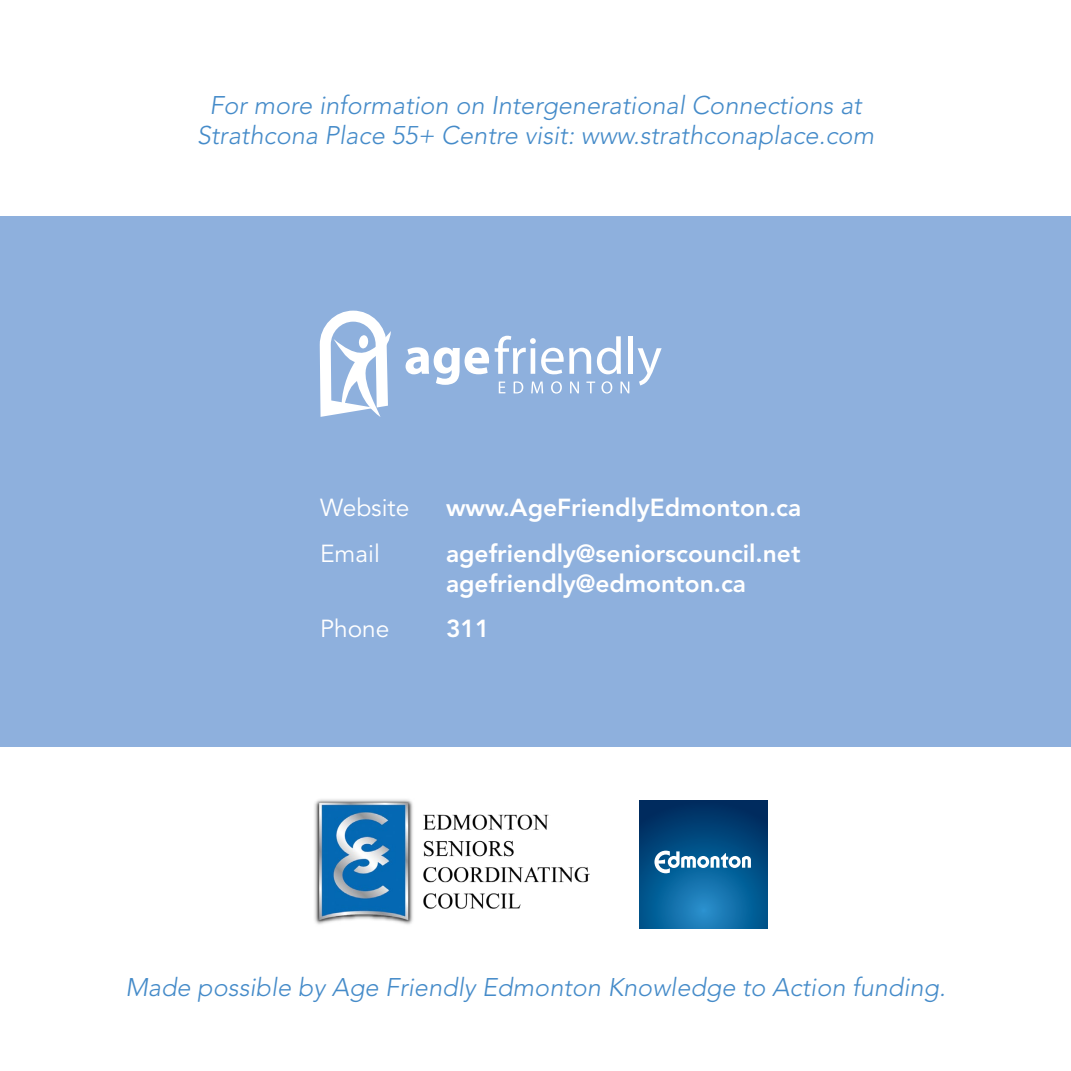
<style>
.page{position:relative;width:1071px;height:1071px;background:#fff}
.page>*{position:absolute;margin:0;border:0;box-sizing:border-box;transform-origin:0 0}
.t1{font:italic 300 25.38px/30.4px "Avenir LT Std";color:#458bc9;text-align:center}
.t2{font:800 24.5px/29.8px "Avenir LT Std";color:#fff}
.t3{font:24.5px "Avenir LT Std";color:#fff}
</style>
<div class="page">
<div style="left:0;top:217px;width:1071px;height:530px;background:#8eb0dd"></div>
<svg style="left:406px;top:347px;width:83px;height:38px"></svg>
<svg style="left:495px;top:336px;width:96px;height:38px"></svg>
<svg style="left:597px;top:336px;width:24px;height:38px"></svg>
<hr style="left:629px;top:336px;width:4px;height:38px;background:#fff">
<svg style="left:638px;top:348px;width:24px;height:37px"></svg>
<svg style="left:499px;top:382px;width:6px;height:11px"></svg>
<svg style="left:514px;top:381px;width:9px;height:12px"></svg>
<svg style="left:531px;top:382px;width:12px;height:11px"></svg>
<svg style="left:551px;top:381px;width:11px;height:13px"></svg>
<svg style="left:570px;top:382px;width:9px;height:11px"></svg>
<svg style="left:586px;top:382px;width:9px;height:11px"></svg>
<svg style="left:602px;top:381px;width:10px;height:13px"></svg>
<svg style="left:621px;top:382px;width:8px;height:11px"></svg>
<svg style="left:320px;top:311px;width:71px;height:106px"></svg>
<svg style="left:639px;top:800px;width:128px;height:128px;background:#065289"></svg>
<svg style="left:654px;top:851px;width:97px;height:22px"></svg>
<img style="left:314px;top:799px;width:276px;height:126px">
<p class="t1" style="left:197px;top:90px;width:679px">For more information on Intergenerational Connections at<br>Strathcona Place 55+ Centre visit: www.strathconaplace.com</p>
<p class="t3" style="left:320px;top:494px;width:91px">Website</p>
<p class="t2" style="left:446px;top:493px;width:357px">www.AgeFriendlyEdmonton.ca</p>
<p class="t3" style="left:320px;top:539px;width:61px">Email</p>
<p class="t2" style="left:446px;top:539px;width:356px">agefriendly@seniorscouncil.net agefriendly@edmonton.ca</p>
<p class="t3" style="left:320px;top:615px;width:71px">Phone</p>
<p class="t2" style="left:446px;top:614px;width:45px">311</p>
<p class="t1" style="left:125px;top:972px;width:822px">Made possible by Age Friendly Edmonton Knowledge to Action funding.</p>
</div>
